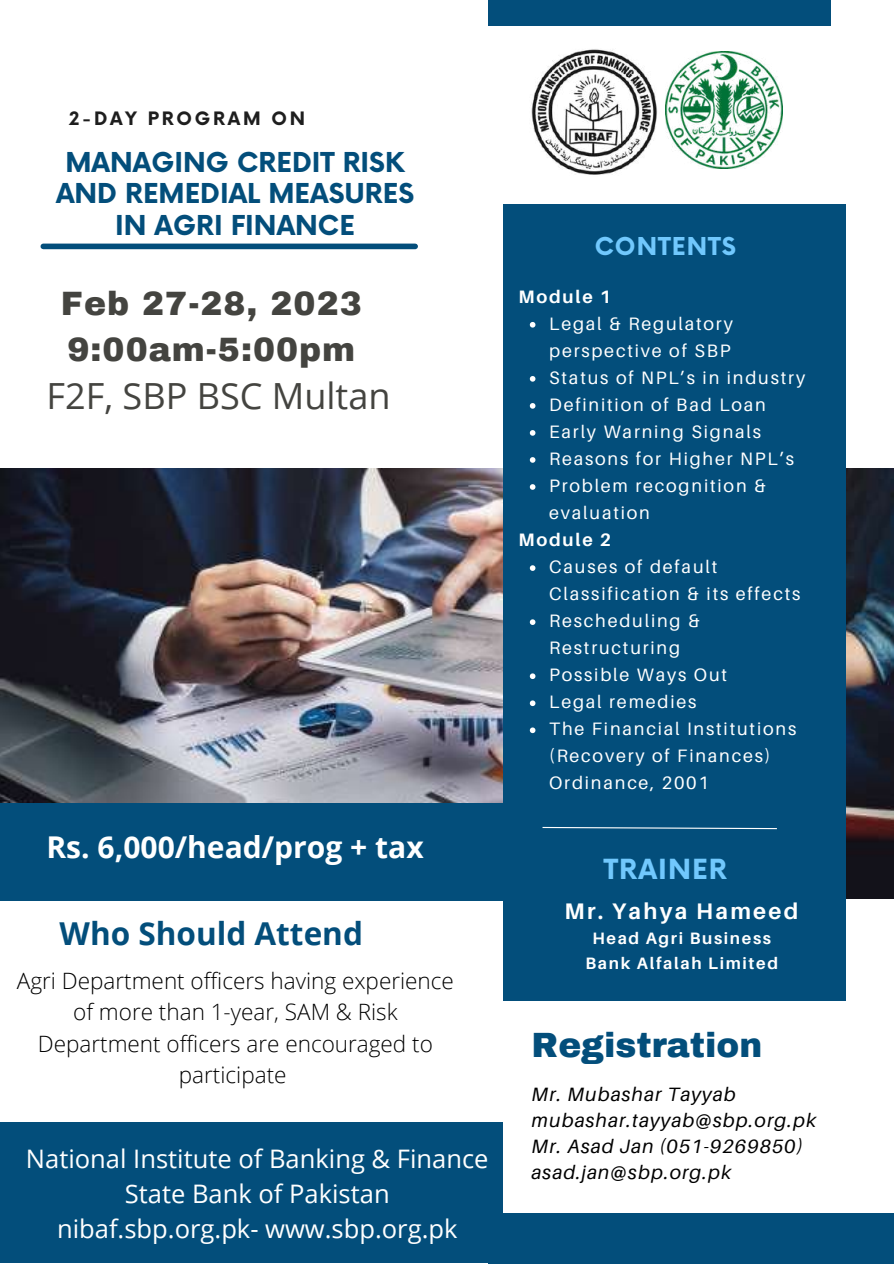
<style>
.page{position:relative;width:894px;height:1264px;background:#fff}
.page>*{position:absolute;margin:0;border:0;box-sizing:border-box;transform-origin:0 0}
.t1{font:36px "Open Sans";color:#444440}
.t2{font:900 34.35px "Archivo";color:#034e7b}
.t3{font:900 33px/46.2px "Archivo";letter-spacing:.03em;color:#444440}
.t4{font:700 31.5px "Open Sans";color:#034e7b}
.t5{font:700 30px "Open Sans";color:#fff}
.t6{font:700 27px "Now";letter-spacing:.04em;color:#71c8fd}
.t7{font:700 26.7px/31.8px "Now";color:#034e7b;text-align:center}
.t8{font:25.5px/35px "Open Sans";color:#fff;text-align:center}
.t9{font:700 24px "Now";letter-spacing:.04em;color:#71c8fd}
.t10{font:300 22.5px/31.5px "Open Sans";color:#000;text-align:center}
.t11{font:700 22.5px "Aileron";letter-spacing:.1em;color:#fff}
.t12{font:italic 19.35px/25.8px "Aileron";letter-spacing:.06em;color:#000}
.t13{font:18px/27px "Aileron";letter-spacing:.1em;color:#fff}
.t14{font:700 18px "Aileron";letter-spacing:.1em;color:#fff}
.t15{font:700 18px "Now";letter-spacing:.15em;color:#1e1e1e}
.t16{font:700 16.5px/24.8px "Aileron";letter-spacing:.1em;color:#fff;text-align:center}
</style>
<div class="page">
<img style="left:0;top:469px;width:893px;height:429px">
<div style="left:0;top:803px;width:503px;height:97px;background:#034e7b"></div>
<div style="left:503px;top:205px;width:343px;height:795px;background:#034e7b"></div>
<div style="left:488px;top:0;width:343px;height:25px;background:#034e7b"></div>
<svg style="left:529px;top:322px;width:6px;height:5px"></svg>
<svg style="left:529px;top:376px;width:6px;height:5px"></svg>
<svg style="left:529px;top:403px;width:6px;height:5px"></svg>
<svg style="left:529px;top:430px;width:6px;height:6px"></svg>
<svg style="left:529px;top:457px;width:6px;height:6px"></svg>
<svg style="left:529px;top:484px;width:6px;height:6px"></svg>
<svg style="left:529px;top:565px;width:6px;height:6px"></svg>
<svg style="left:529px;top:619px;width:6px;height:6px"></svg>
<svg style="left:529px;top:673px;width:6px;height:6px"></svg>
<svg style="left:529px;top:700px;width:6px;height:6px"></svg>
<svg style="left:529px;top:727px;width:6px;height:6px"></svg>
<svg style="left:542px;top:826px;width:235px;height:3px"></svg>
<div style="left:0;top:1122px;width:502px;height:140px;background:#034e7b"></div>
<img style="left:665px;top:51px;width:117px;height:117px">
<img style="left:531px;top:49px;width:126px;height:126px">
<div style="left:43px;top:243px;width:372px;height:6px;background:#034e7b"></div>
<div style="left:487px;top:1212px;width:406px;height:51px;background:#034e7b"></div>
<p class="t15" style="left:69px;top:109px;width:237px">2-DAY PROGRAM ON</p>
<h3 class="t7" style="left:56px;top:148px;width:359px">MANAGING CREDIT RISK<br>AND REMEDIAL MEASURES<br>IN AGRI FINANCE</h3>
<h3 class="t3" style="left:61px;top:281px;width:302px">Feb 27-28, 2023<br>9:00am-5:00pm</h3>
<h1 class="t1" style="left:47px;top:371px;width:345px">F2F, SBP BSC Multan</h1>
<h3 class="t5" style="left:46px;top:825px;width:379px">Rs. 6,000/head/prog + tax</h3>
<h3 class="t4" style="left:60px;top:911px;width:305px">Who Should Attend</h3>
<p class="t10" style="left:17px;top:964px;width:438px">Agri Department officers having experience of more than 1-year, SAM &amp; Risk<br>Department officers are encouraged to participate</p>
<h3 class="t8" style="left:26px;top:1140px;width:464px">National Institute of Banking &amp; Finance<br>State Bank of Pakistan nibaf.sbp.org.pk- www.sbp.org.pk</h3>
<h3 class="t9" style="left:594px;top:234px;width:143px">CONTENTS</h3>
<p class="t14" style="left:518px;top:285px;width:94px">Module 1</p>
<p class="t13" style="left:549px;top:310px;width:257px">Legal &amp; Regulatory perspective of SBP<br>Status of NPL’s in industry<br>Definition of Bad Loan<br>Early Warning Signals<br>Reasons for Higher NPL’s<br>Problem recognition &amp; evaluation</p>
<p class="t14" style="left:518px;top:528px;width:94px">Module 2</p>
<p class="t13" style="left:549px;top:553px;width:252px">Causes of default<br>Classification &amp; its effects<br>Rescheduling &amp;<br>Restructuring<br>Possible Ways Out<br>Legal remedies<br>The Financial Institutions (Recovery of Finances)<br>Ordinance, 2001</p>
<h3 class="t6" style="left:603px;top:854px;width:125px">TRAINER</h3>
<p class="t11" style="left:564px;top:896px;width:235px">Mr. Yahya Hameed</p>
<p class="t16" style="left:585px;top:926px;width:194px">Head Agri Business<br>Bank Alfalah Limited</p>
<h2 class="t2" style="left:531px;top:1027px;width:232px">Registration</h2>
<p class="t12" style="left:531px;top:1081px;width:286px">Mr. Mubashar Tayyab mubashar.tayyab@sbp.org.pk<br>Mr. Asad Jan (051-9269850) asad.jan@sbp.org.pk</p>
</div>
